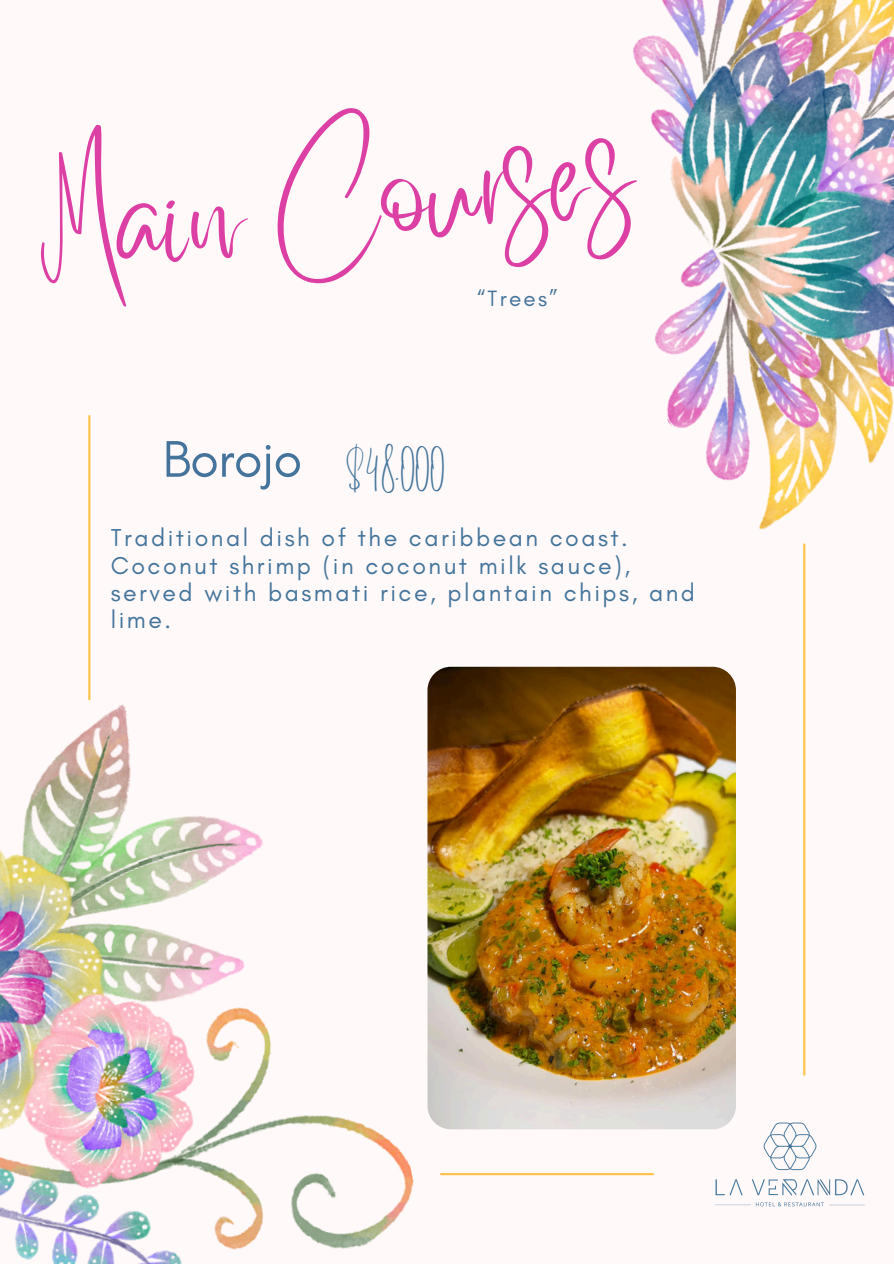
<style>
.page{position:relative;width:894px;height:1264px;background:#fff}
.page>*{position:absolute;margin:0;border:0;box-sizing:border-box;transform-origin:0 0}
.t1{font:112.95px "Better Saturday";color:#dc40a5}
.t2{font:52.5px "Glacial Indifference";letter-spacing:-.015em;color:#44749b}
.t3{font:28.95px "Better Saturday";color:#44749b}
.t4{font:24.9px/27.3px "Glacial Indifference";letter-spacing:.1em;color:#44749b}
.t5{font:22.5px "Glacial Indifference";letter-spacing:.1em;color:#44749b}
</style>
<div class="page">
<div style="left:0;top:0;width:893px;height:1263px;background:#fff9f9"></div>
<hr style="left:88px;top:416px;width:2px;height:283px;background:#ffc44f">
<img style="left:0;top:666px;width:440px;height:597px">
<img style="left:633px;top:0;width:260px;height:530px">
<hr style="left:802px;top:544px;width:3px;height:530px;background:#ffc44f">
<hr style="left:441px;top:1172px;width:211px;height:3px;background:#ffc44f">
<img style="left:427px;top:666px;width:308px;height:463px;border-radius:23px">
<img style="left:654px;top:987px;width:211px;height:220px">
<p class="t1" style="left:34px;top:204px;width:603px;rotate:-5deg">Main Courses</p>
<p class="t5" style="left:477px;top:285px;width:82px">“Trees”</p>
<h2 class="t2" style="left:162px;top:427px;width:141px">Borojo</h2>
<h3 class="t4" style="left:111px;top:524px;width:585px">Traditional dish of the caribbean coast.<br>Coconut shrimp (in coconut milk sauce), served with basmati rice, plantain chips, and lime.</h3>
<p class="t3" style="left:345px;top:464px;width:101px">$48.000</p>
</div>
